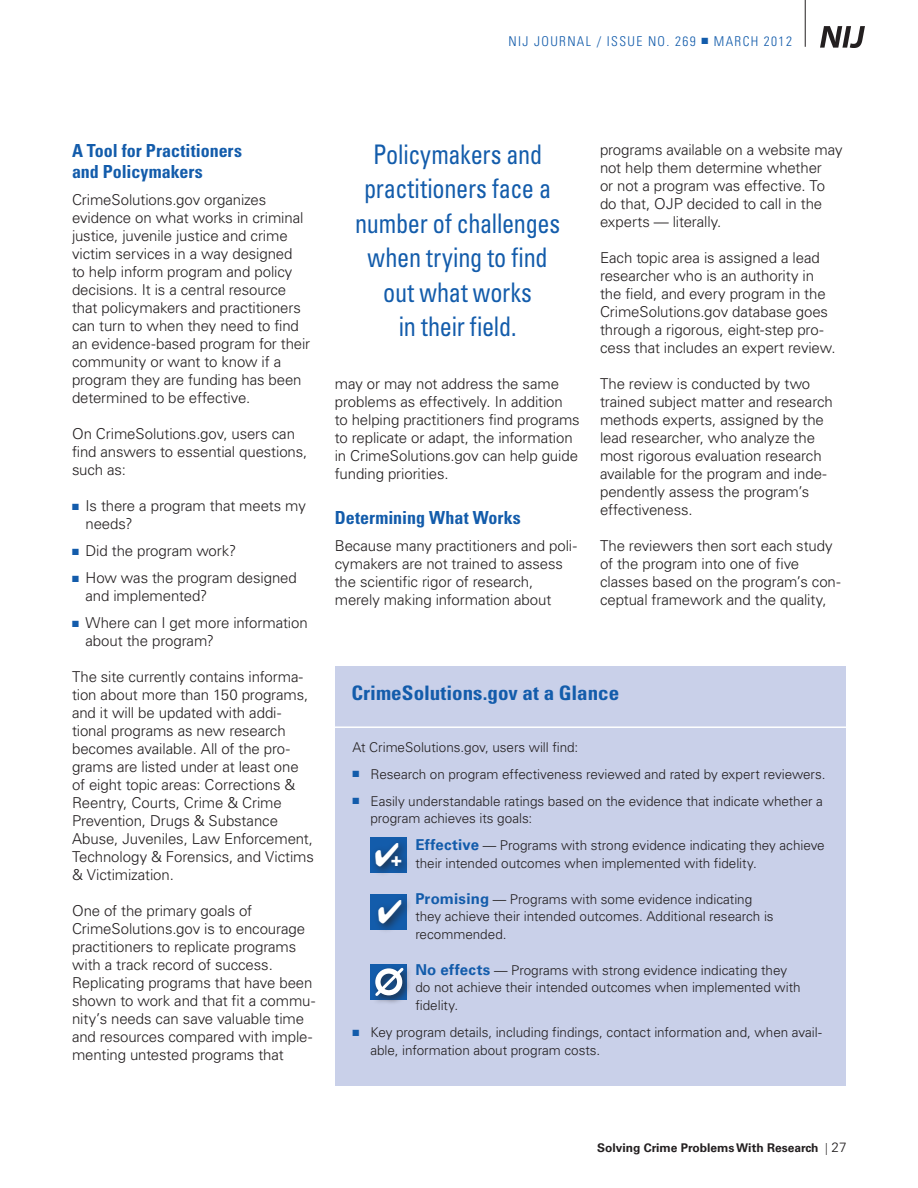
<style>
.page{position:relative;width:918px;height:1188px;background:#fff}
.page>*{position:absolute;margin:0;border:0;box-sizing:border-box;transform-origin:0 0}
.xtra-pull_quote{font:condensed 27px/34.5px "Univers LT Std";letter-spacing:-.01em;color:#135cab;text-align:center;scale:.9 1}
.t1{font:700 condensed 19.95px "Univers LT Std";color:#135cab;scale:1.05 1}
.xtra-pull_quote-2{font:900 18.15px "Univers LT Std";color:#fff}
._2__Subhead_01{font:700 condensed 18px/21px "Univers LT Std";color:#135cab}
._3__Body_text{font:300 15px/18px "Univers LT Std";letter-spacing:-.01em;color:#231f20}
._3__Body_text-bullet{font:300 15px/18px "Univers LT Std";letter-spacing:-.005em;color:#231f20}
._5__Sidebar-body_tex{font:300 13.5px/17.7px "Univers LT Std";letter-spacing:-.005em;color:#231f20}
.t2{font:300 condensed 13.5px "Univers LT Std";letter-spacing:.1em;color:#135cab}
.t3{font:700 12px "Univers LT Std";color:#231f20}
.s1{color:#135cab}
.s2{font-weight:700;font-size:15px;color:#135cab}
.s3{font-weight:300;font-stretch:condensed}
.s4{font-weight:300;font-size:13.5px}
</style>
<div class="page">
<img style="left:821px;top:27px;width:43px;height:21px">
<hr style="left:805px;top:0;width:1px;height:47px;background:#231f20">
<div style="left:335px;top:666px;width:511px;height:419px;background:#c9d0e9"></div>
<hr style="left:335px;top:726px;width:529px;height:2px;background:#fff">
<div style="left:371px;top:837px;width:36px;height:36px;background:#135cab"></div>
<div style="left:371px;top:838px;width:41px;height:39px;background:#231f20;opacity:.75"></div>
<div style="left:371px;top:894px;width:36px;height:36px;background:#135cab"></div>
<div style="left:374px;top:895px;width:39px;height:39px;background:#231f20;opacity:.75"></div>
<div style="left:371px;top:964px;width:36px;height:36px;background:#135cab"></div>
<div style="left:372px;top:965px;width:40px;height:40px;background:#231f20;opacity:.75"></div>
<svg style="left:373px;top:965px;width:33px;height:34px"></svg>
<svg style="left:379px;top:900px;width:22px;height:23px"></svg>
<p class="t2" style="left:509px;top:33px;width:285px">NIJ JOURNAL / ISSUE NO. 269 ■ MARCH 2012</p>
<p class="_2__Subhead_01" style="left:72px;top:140px;width:172px">A Tool for Practitioners and Policymakers</p>
<p class="_3__Body_text" style="left:72px;top:191px;width:240px">CrimeSolutions.gov organizes evidence on what works in criminal justice, juvenile justice and crime victim services in a way designed<br>to help inform program and policy decisions. It is a central resource that policymakers and practitioners can turn to when they need to find an evidence-based program for their community or want to know if a program they are funding has been determined to be effective.</p>
<p class="_3__Body_text" style="left:72px;top:425px;width:237px">On CrimeSolutions.gov, users can find answers to essential questions, such as:</p>
<p class="_3__Body_text-bullet" style="left:86px;top:497px;width:222px;text-indent:-14px"><span class="s1">■</span> Is there a program that meets my needs?</p>
<p class="_3__Body_text-bullet" style="left:72px;top:542px;width:166px"><span class="s1">■</span> Did the program work?</p>
<p class="_3__Body_text-bullet" style="left:86px;top:569px;width:213px;text-indent:-14px"><span class="s1">■</span> How was the program designed and implemented?</p>
<p class="_3__Body_text-bullet" style="left:86px;top:614px;width:224px;text-indent:-14px"><span class="s1">■</span> Where can I get more information about the program?</p>
<p class="_3__Body_text" style="left:72px;top:668px;width:243px">The site currently contains informa&shy;tion about more than 150 programs, and it will be updated with addi&shy;tional programs as new research becomes available. All of the pro&shy;grams are listed under at least one of eight topic areas: Corrections &amp;<br>Reentry, Courts, Crime &amp; Crime<br>Prevention, Drugs &amp; Substance<br>Abuse, Juveniles, Law Enforcement,<br>Technology &amp; Forensics, and Victims &amp; Victimization.</p>
<p class="_3__Body_text" style="left:72px;top:902px;width:245px">One of the primary goals of CrimeSolutions.gov is to encourage practitioners to replicate programs with a track record of success.<br>Replicating programs that have been shown to work and that fit a commu&shy;nity’s needs can save valuable time and resources compared with imple&shy;menting untested programs that</p>
<p class="xtra-pull_quote" style="left:355px;top:136px;width:229px">Policymakers and practitioners face a number of challenges when trying to find out what works<br>in their field.</p>
<p class="_3__Body_text" style="left:600px;top:141px;width:244px">programs available on a website may not help them determine whether<br>or not a program was effective. To do that, OJP decided to call in the experts — literally.</p>
<p class="_3__Body_text" style="left:600px;top:249px;width:237px">Each topic area is assigned a lead researcher who is an authority in the field, and every program in the CrimeSolutions.gov database goes through a rigorous, eight-step pro&shy;cess that includes an expert review.</p>
<p class="_3__Body_text" style="left:600px;top:375px;width:234px">The review is conducted by two trained subject matter and research methods experts, assigned by the lead researcher, who analyze the most rigorous evaluation research available for the program and inde&shy;pendently assess the program’s effectiveness.</p>
<p class="_3__Body_text" style="left:600px;top:537px;width:242px">The reviewers then sort each study of the program into one of five classes based on the program’s con&shy;ceptual framework and the quality,</p>
<p class="_3__Body_text" style="left:335px;top:375px;width:247px">may or may not address the same problems as effectively. In addition<br>to helping practitioners find programs to replicate or adapt, the information in CrimeSolutions.gov can help guide funding priorities.</p>
<p class="_2__Subhead_01" style="left:335px;top:507px;width:187px">Determining What Works</p>
<p class="_3__Body_text" style="left:335px;top:537px;width:244px">Because many practitioners and poli&shy;cymakers are not trained to assess the scientific rigor of research, merely making information about</p>
<p class="t1" style="left:351px;top:680px;width:257px">CrimeSolutions.gov at a Glance</p>
<p class="_5__Sidebar-body_tex" style="left:352px;top:738px;width:227px">At CrimeSolutions.gov, users will find:</p>
<p class="_5__Sidebar-body_tex" style="left:352px;top:765px;width:475px"><span class="s1">■</span> Research on program effectiveness reviewed and rated by expert reviewers.</p>
<p class="_5__Sidebar-body_tex" style="left:370px;top:792px;width:454px;text-indent:-18px"><span class="s1">■</span> Easily understandable ratings based on the evidence that indicate whether a program achieves its goals:</p>
<p class="_5__Sidebar-body_tex" style="left:415px;top:837px;width:411px"><span class="s2">Effective</span> — Programs with strong evidence indicating they achieve their intended outcomes when implemented with fidelity.</p>
<p class="_5__Sidebar-body_tex" style="left:415px;top:890px;width:360px"><span class="s2">Promising</span> — Programs with some evidence indicating they achieve their intended outcomes. Additional research is recommended.</p>
<p class="_5__Sidebar-body_tex" style="left:415px;top:961px;width:387px"><span class="s2">No effects</span> — Programs with strong evidence indicating they do not achieve their intended outcomes when implemented with fidelity.</p>
<p class="_5__Sidebar-body_tex" style="left:370px;top:1023px;width:453px;text-indent:-18px"><span class="s1">■</span> Key program details, including findings, contact information and, when avail&shy;able, information about program costs.</p>
<p class="xtra-pull_quote-2" style="left:374px;top:848px;width:29px">✔+</p>
<p class="t3" style="left:597px;top:1141px;width:251px">Solving Crime Problems With Research <span class="s3">|</span> <span class="s4">27</span></p>
</div>
